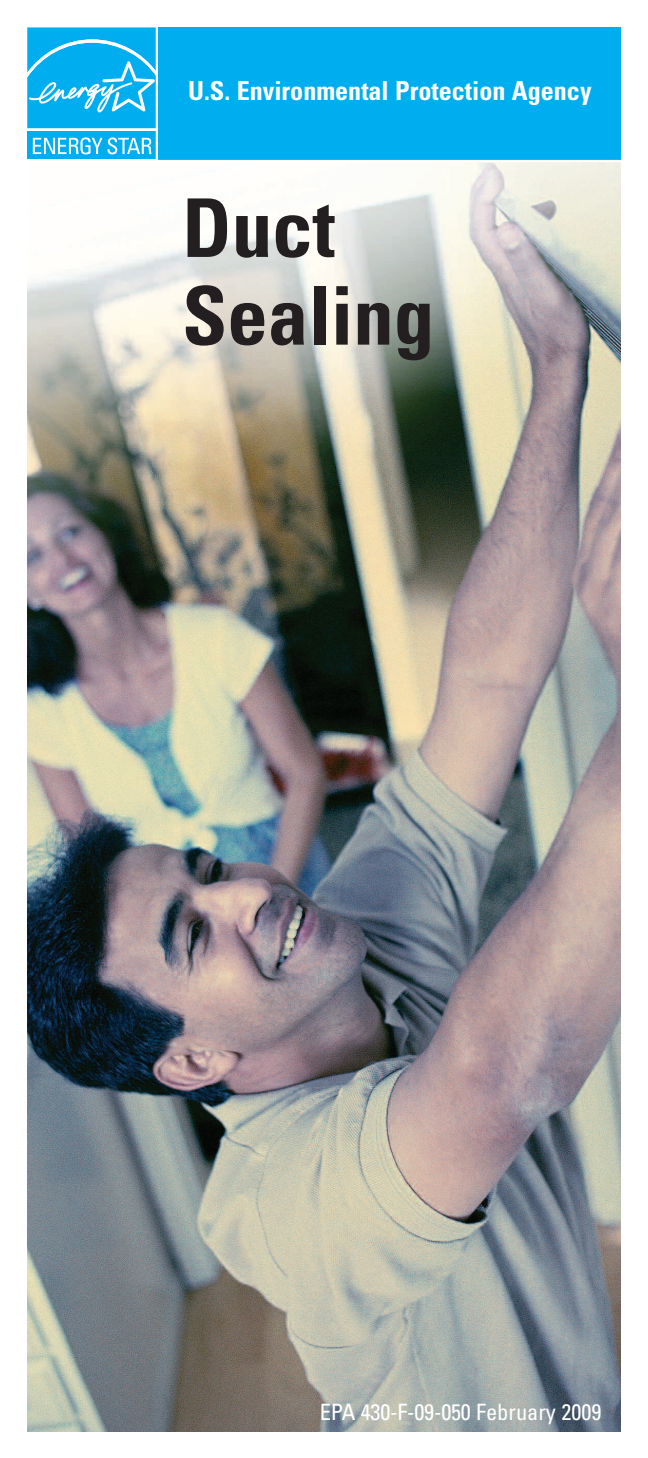
<style>
.page{position:relative;width:648px;height:1458px;background:#fff}
.page>*{position:absolute;margin:0;border:0;box-sizing:border-box;transform-origin:0 0}
.t1{font:700 condensed 81px/87.8px "Univers";color:#231f20}
.t2{font:700 condensed 26.1px "Univers";color:#fff}
.t3{font:condensed 22.5px "Univers";color:#fff}
</style>
<div class="page">
<img style="left:27px;top:162px;width:594px;height:1270px">
<div style="left:27px;top:27px;width:594px;height:134px;background:#00aeef"></div>
<div style="left:27px;top:128px;width:130px;height:5px;background:#fff"></div>
<div style="left:27px;top:131px;width:130px;height:28px;background:#00aeef"></div>
<svg style="left:27px;top:27px;width:129px;height:101px"></svg>
<svg style="left:33px;top:137px;width:119px;height:17px"></svg>
<hr style="left:20px;top:160px;width:615px;height:2px;background:#fff">
<hr style="left:156px;top:25px;width:2px;height:136px;background:#fff">
<p class="t2" style="left:188px;top:81px;width:405px">U.S. Environmental Protection Agency</p>
<p class="t1" style="left:182px;top:191px;width:254px">Duct<br>Sealing</p>
<p class="t3" style="left:320px;top:1404px;width:283px">EPA 430-F-09-050 February 2009</p>
</div>
